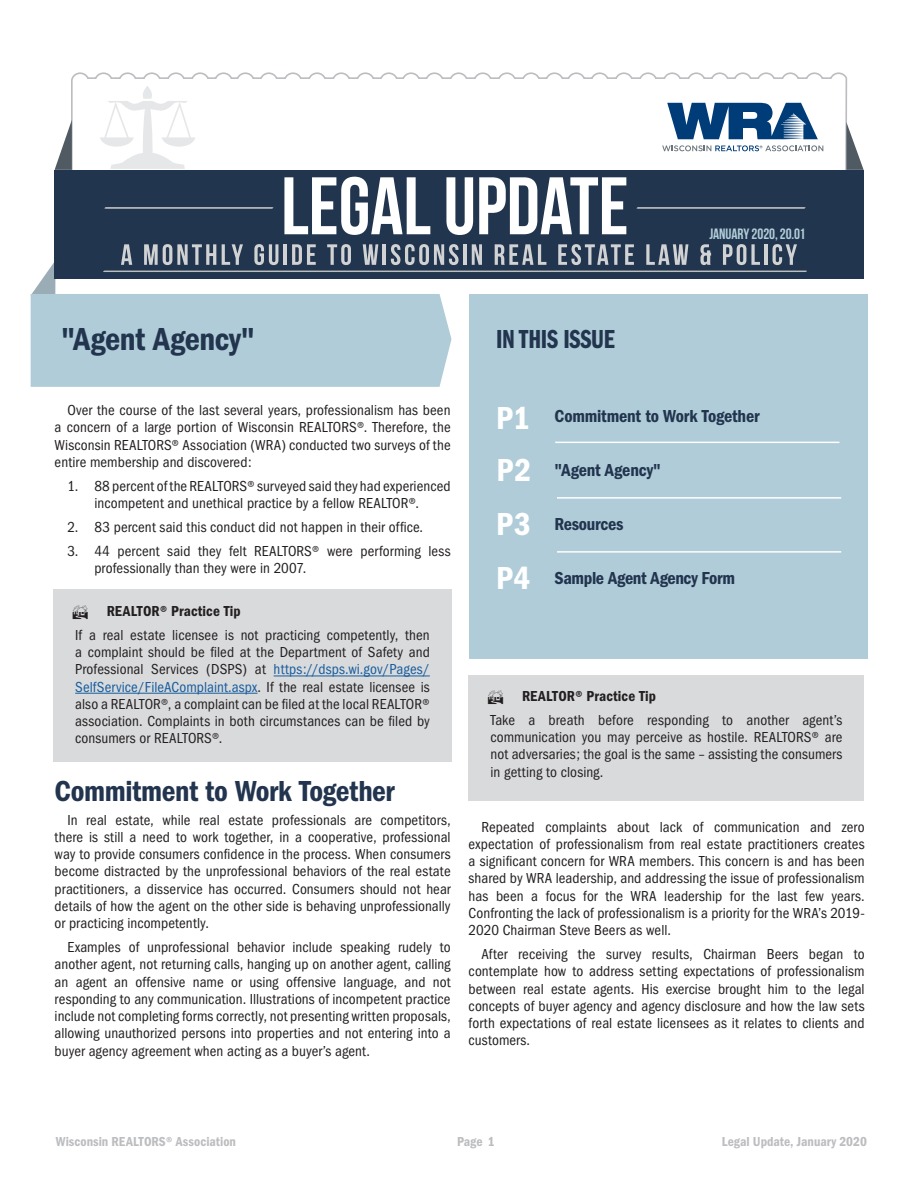
<style>
.page{position:relative;width:918px;height:1188px;background:#fff}
.page>*{position:absolute;margin:0;border:0;box-sizing:border-box;transform-origin:0 0}
.Legal_Update-Title{font:600 condensed 33px "Franklin Gothic";letter-spacing:-.015em;color:#22344e}
.Article-In_this_issu{font:600 condensed 33px "Franklin Gothic";letter-spacing:.025em;color:#fff}
.Legal_Update-Title-2{font:600 condensed 30px "Franklin Gothic";letter-spacing:-.015em;color:#22344e}
.IN_THIS_ISSUE{font:27px "Franklin Gothic Demi Cmpr";letter-spacing:-.01em;color:#22344e}
.Article-In_this_issu-2{font:600 condensed 18px "Franklin Gothic";letter-spacing:-.015em;color:#22344e}
.Legal_Update-Body{font:condensed 15px/17.2px "Franklin Gothic";letter-spacing:.005em;color:#231f20;text-align:justify}
.Realtor_Practice_Tip{font:600 condensed 15px "Franklin Gothic";letter-spacing:.01em;color:#231f20}
.Subhead1{font:15px "Bebas Neue";letter-spacing:-.005em;color:#b2ceda}
.t1{font:600 condensed 13.5px "Franklin Gothic";color:#bcbdc0}
.s1{color:#175d9e}
</style>
<div class="page">
<svg style="left:71px;top:72px;width:777px;height:98px"></svg>
<div style="left:55px;top:170px;width:809px;height:108px;background:#22354e"></div>
<svg style="left:55px;top:120px;width:17px;height:50px"></svg>
<svg style="left:846px;top:122px;width:18px;height:48px"></svg>
<svg style="left:667px;top:103px;width:151px;height:36px"></svg>
<svg style="left:662px;top:145px;width:161px;height:6px"></svg>
<svg style="left:284px;top:177px;width:146px;height:58px"></svg>
<svg style="left:446px;top:177px;width:27px;height:58px"></svg>
<svg style="left:479px;top:177px;width:147px;height:57px"></svg>
<svg style="left:104px;top:207px;width:170px;height:2px"></svg>
<svg style="left:636px;top:207px;width:170px;height:2px"></svg>
<svg style="left:100px;top:86px;width:95px;height:83px"></svg>
<svg style="left:31px;top:244px;width:777px;height:143px"></svg>
<div style="left:469px;top:294px;width:398px;height:364px;background:#afccd8"></div>
<hr style="left:555px;top:442px;width:284px;height:1px;background:#fff">
<hr style="left:557px;top:497px;width:284px;height:2px;background:#fff">
<div style="left:468px;top:675px;width:396px;height:126px;background:#d9dadc"></div>
<div style="left:53px;top:590px;width:399px;height:172px;background:#d9dadc"></div>
<hr style="left:274px;top:676px;width:156px;height:1px;background:#175d9e">
<hr style="left:75px;top:693px;width:183px;height:1px;background:#175d9e">
<hr style="left:557px;top:551px;width:284px;height:2px;background:#fff">
<p class="Legal_Update-Title" style="left:61px;top:320px;width:195px">"Agent Agency"</p>
<p class="IN_THIS_ISSUE" style="left:496px;top:324px;width:120px">IN THIS ISSUE</p>
<p class="Subhead1" style="left:709px;top:226px;width:98px">JANUARY 2020, 20.01</p>
<p class="Legal_Update-Body" style="left:55px;top:402px;width:398px;text-indent:13px">Over the course of the last several years, professionalism has been a concern of a large portion of Wisconsin REALTORS®. Therefore, the Wisconsin REALTORS® Association (WRA) conducted two surveys of the entire membership and discovered:</p>
<p class="Legal_Update-Body" style="left:67px;top:478px;width:385px;text-align:center">1. 88 percent of the REALTORS® surveyed said they had experienced incompetent and unethical practice by a fellow REALTOR®.</p>
<p class="Legal_Update-Body" style="left:67px;top:519px;width:357px">2. 83 percent said this conduct did not happen in their office.</p>
<p class="Legal_Update-Body" style="left:94px;top:543px;width:358px;text-indent:-27px">3. 44 percent said they felt REALTORS® were performing less professionally than they were in 2007.</p>
<p class="Realtor_Practice_Tip" style="left:107px;top:602px;width:135px">REALTOR® Practice Tip</p>
<p class="Legal_Update-Body" style="left:75px;top:627px;width:356px">If a real estate licensee is not practicing competently, then a complaint should be filed at the Department of Safety and Professional Services (DSPS) at <span class="s1">https://dsps.wi.gov/Pages/ SelfService/FileAComplaint.aspx</span>. If the real estate licensee is also a REALTOR®, a complaint can be filed at the local REALTOR® association. Complaints in both circumstances can be filed by consumers or REALTORS®.</p>
<p class="Legal_Update-Title-2" style="left:55px;top:774px;width:342px">Commitment to Work Together</p>
<p class="Legal_Update-Body" style="left:55px;top:811px;width:398px;text-indent:13px">In real estate, while real estate professionals are competitors, there is still a need to work together, in a cooperative, professional way to provide consumers confidence in the process. When consumers become distracted by the unprofessional behaviors of the real estate practitioners, a disservice has occurred. Consumers should not hear details of how the agent on the other side is behaving unprofessionally or practicing incompetently.</p>
<p class="Legal_Update-Body" style="left:55px;top:939px;width:398px;text-indent:13px">Examples of unprofessional behavior include speaking rudely to another agent, not returning calls, hanging up on another agent, calling an agent an offensive name or using offensive language, and not responding to any communication. Illustrations of incompetent practice include not completing forms correctly, not presenting written proposals, allowing unauthorized persons into properties and not entering into a buyer agency agreement when acting as a buyer’s agent.</p>
<p class="Article-In_this_issu" style="left:496px;top:399px;width:35px">P1</p>
<p class="Article-In_this_issu" style="left:496px;top:451px;width:37px">P2</p>
<p class="Article-In_this_issu" style="left:496px;top:506px;width:36px">P3</p>
<p class="Article-In_this_issu" style="left:496px;top:560px;width:36px">P4</p>
<p class="Article-In_this_issu-2" style="left:555px;top:406px;width:207px">Commitment to Work Together</p>
<p class="Article-In_this_issu-2" style="left:555px;top:460px;width:108px">"Agent Agency"</p>
<p class="Article-In_this_issu-2" style="left:555px;top:514px;width:70px">Resources</p>
<p class="Article-In_this_issu-2" style="left:555px;top:568px;width:182px">Sample Agent Agency Form</p>
<p class="Realtor_Practice_Tip" style="left:522px;top:687px;width:135px">REALTOR® Practice Tip</p>
<p class="Legal_Update-Body" style="left:490px;top:711px;width:354px">Take a breath before responding to another agent’s communication you may perceive as hostile. REALTORS® are not adversaries; the goal is the same – assisting the consumers in getting to closing.</p>
<p class="Legal_Update-Body" style="left:469px;top:818px;width:398px;text-indent:13px">Repeated complaints about lack of communication and zero expectation of professionalism from real estate practitioners creates a significant concern for WRA members. This concern is and has been shared by WRA leadership, and addressing the issue of professionalism has been a focus for the WRA leadership for the last few years.<br>Confronting the lack of professionalism is a priority for the WRA’s 2019- 2020 Chairman Steve Beers as well.</p>
<p class="Legal_Update-Body" style="left:469px;top:946px;width:398px;text-indent:13px">After receiving the survey results, Chairman Beers began to contemplate how to address setting expectations of professionalism between real estate agents. His exercise brought him to the legal concepts of buyer agency and agency disclosure and how the law sets forth expectations of real estate licensees as it relates to clients and customers.</p>
<p class="t1" style="left:56px;top:1133px;width:182px">Wisconsin REALTORS® Association</p>
<p class="t1" style="left:457px;top:1133px;width:39px">Page 1</p>
<p class="t1" style="left:722px;top:1133px;width:147px">Legal Update, January 2020</p>
</div>
